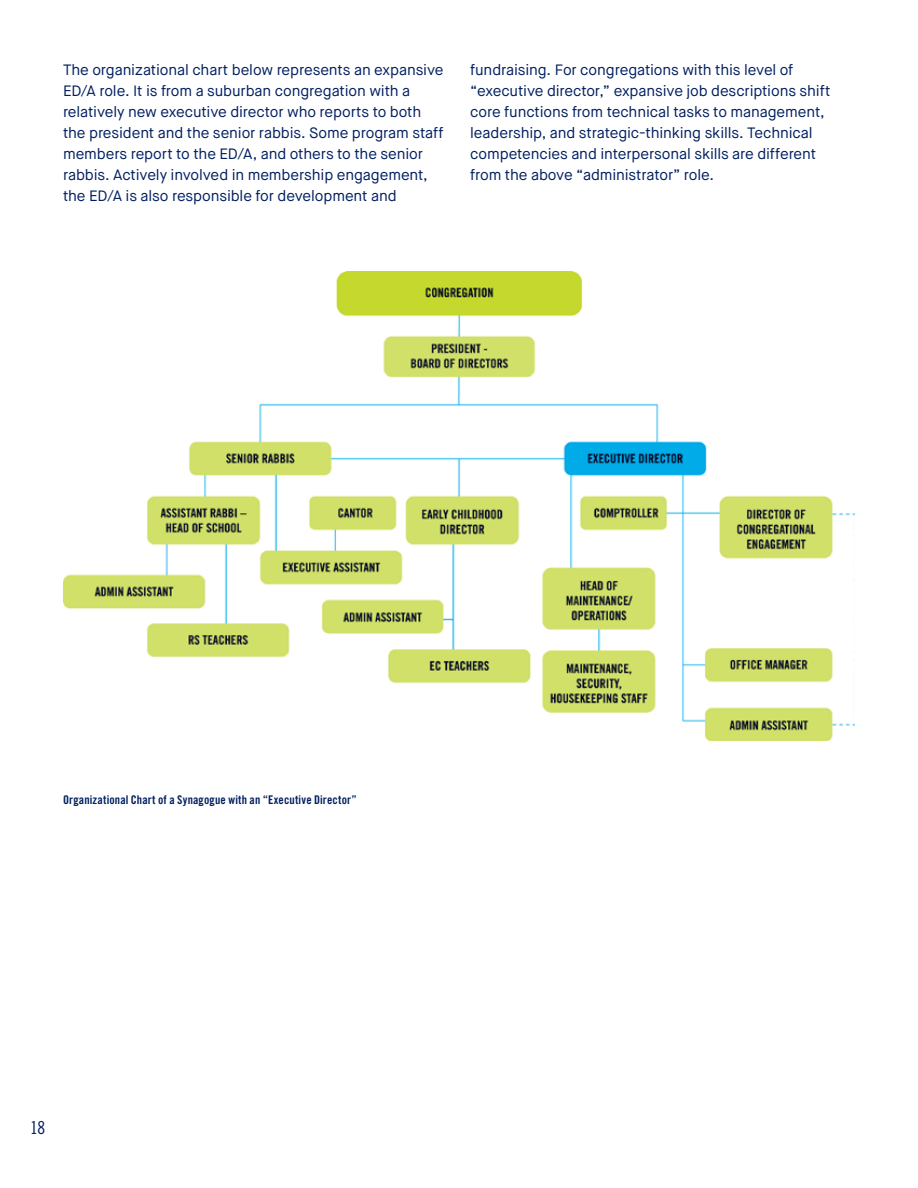
<style>
.page{position:relative;width:918px;height:1188px;background:#fff}
.page>*{position:absolute;margin:0;border:0;box-sizing:border-box;transform-origin:0 0}
.t1{font:condensed 18px "News Gothic BT";color:#001f60}
.t2{font:15px/21px "Maison Neue";letter-spacing:-.01em;color:#001f60}
.t3{font:12px "Trade Gothic LT Std Bd Cn 20";letter-spacing:.015em;color:#001f60}
</style>
<div class="page">
<img style="left:63px;top:272px;width:792px;height:469px">
<p class="t2" style="left:63px;top:59px;width:382px">The organizational chart below represents an expansive ED/A role. It is from a suburban congregation with a relatively new executive director who reports to both the president and the senior rabbis. Some program staff members report to the ED/A, and others to the senior rabbis. Actively involved in membership engagement, the ED/A is also responsible for development and</p>
<p class="t2" style="left:470px;top:59px;width:362px">fundraising. For congregations with this level of “executive director,” expansive job descriptions shift core functions from technical tasks to management, leadership, and strategic-thinking skills. Technical competencies and interpersonal skills are different from the above “administrator” role.</p>
<p class="t3" style="left:63px;top:793px;width:295px">Organizational Chart of a Synagogue with an “Executive Director”</p>
<p class="t1" style="left:30px;top:1117px;width:16px">18</p>
</div>
